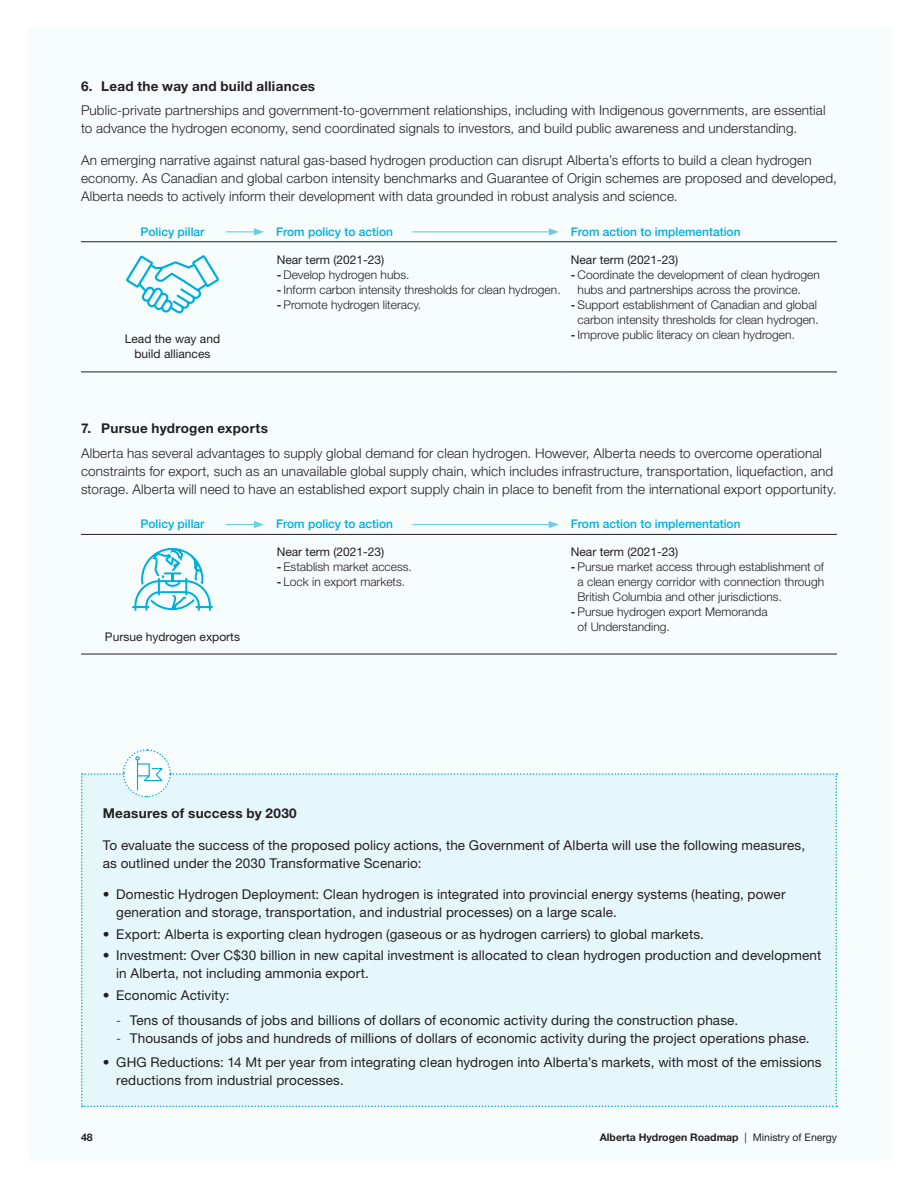
<style>
.page{position:relative;width:918px;height:1188px;background:#fff}
.page>*{position:absolute;margin:0;border:0;box-sizing:border-box;transform-origin:0 0}
.Body_Copy{font:13.5px/18px "Helvetica Neue LT Std";letter-spacing:.01em;color:#231f20}
.Body_Copy-2{font:300 13.5px/18px "Helvetica Neue LT Std";letter-spacing:.01em;color:#231f20}
.Body_Copy-3{font:700 13.5px "Helvetica Neue LT Std";letter-spacing:.02em;color:#231f20}
.t1{font:300 12px/15px "Helvetica Neue LT Std";color:#231f20}
.Table_Data_-_Left_Al{font:12px/15px "Helvetica Neue LT Std";color:#231f20;text-align:center}
.Table_Data_-_Right_A{font:500 12px "Helvetica Neue LT Std";color:#00aedc}
.Table_Data_-_Left_Al-2{font:500 12px "Helvetica Neue LT Std";color:#00aedc}
.Footer_-_Right_Align{font:700 10.5px "Helvetica Neue LT Std";color:#231f20}
.Footer_-_Left_Align{font:700 10.5px "Helvetica Neue LT Std";color:#231f20}
.s1{font-weight:500}
.s2{font-weight:300}
.s3{font-weight:400}
</style>
<div class="page">
<div style="left:28px;top:27px;width:864px;height:1134px;background:#f7fcfd"></div>
<hr style="left:81px;top:372px;width:189px;height:1px;background:#231f20">
<hr style="left:270px;top:372px;width:295px;height:1px;background:#231f20">
<hr style="left:565px;top:372px;width:272px;height:1px;background:#231f20">
<hr style="left:81px;top:241px;width:189px;height:1px;background:#231f20">
<hr style="left:270px;top:241px;width:295px;height:1px;background:#231f20">
<hr style="left:565px;top:241px;width:272px;height:1px;background:#231f20">
<hr style="left:226px;top:231px;width:30px;height:1px;background:#6dcde3">
<svg style="left:254px;top:228px;width:10px;height:8px"></svg>
<hr style="left:413px;top:231px;width:138px;height:1px;background:#6dcde3">
<svg style="left:549px;top:228px;width:10px;height:8px"></svg>
<svg style="left:126px;top:255px;width:93px;height:58px"></svg>
<hr style="left:81px;top:654px;width:189px;height:1px;background:#231f20">
<hr style="left:270px;top:654px;width:295px;height:1px;background:#231f20">
<hr style="left:565px;top:654px;width:272px;height:1px;background:#231f20">
<hr style="left:81px;top:534px;width:189px;height:1px;background:#231f20">
<hr style="left:270px;top:534px;width:295px;height:1px;background:#231f20">
<hr style="left:565px;top:534px;width:272px;height:1px;background:#231f20">
<hr style="left:226px;top:524px;width:30px;height:1px;background:#6dcde3">
<svg style="left:254px;top:521px;width:10px;height:7px"></svg>
<hr style="left:413px;top:524px;width:138px;height:1px;background:#6dcde3">
<svg style="left:549px;top:521px;width:10px;height:7px"></svg>
<svg style="left:132px;top:548px;width:81px;height:63px"></svg>
<svg style="left:81px;top:749px;width:756px;height:358px;background:#e6f7fa"></svg>
<p class="Body_Copy-3" style="left:81px;top:77px;width:236px">6. Lead the way and build alliances</p>
<p class="Body_Copy-2" style="left:81px;top:101px;width:746px">Public-private partnerships and government-to-government relationships, including with Indigenous governments, are essential to advance the hydrogen economy, send coordinated signals to investors, and build public awareness and understanding.</p>
<p class="Body_Copy-2" style="left:81px;top:151px;width:757px">An emerging narrative against natural gas-based hydrogen production can disrupt Alberta’s efforts to build a clean hydrogen economy. As Canadian and global carbon intensity benchmarks and Guarantee of Origin schemes are proposed and developed,<br>Alberta needs to actively inform their development with data grounded in robust analysis and science.</p>
<p class="Table_Data_-_Left_Al-2" style="left:140px;top:224px;width:66px">Policy pillar</p>
<p class="Table_Data_-_Right_A" style="left:276px;top:224px;width:119px">From policy to action</p>
<p class="Table_Data_-_Right_A" style="left:571px;top:224px;width:171px">From action to implementation</p>
<p class="Table_Data_-_Left_Al" style="left:125px;top:331px;width:97px">Lead the way and build alliances</p>
<p class="Table_Data_-_Left_Al" style="left:277px;top:252px;width:109px">Near term (2021-23)</p>
<p class="t1" style="left:277px;top:267px;width:134px"><span class="s1">-</span> Develop hydrogen hubs.</p>
<p class="t1" style="left:277px;top:282px;width:285px"><span class="s1">-</span> Inform carbon intensity thresholds for clean hydrogen.</p>
<p class="t1" style="left:277px;top:297px;width:146px"><span class="s1">-</span> Promote hydrogen literacy.</p>
<p class="Table_Data_-_Left_Al" style="left:571px;top:252px;width:109px">Near term (2021-23)</p>
<p class="t1" style="left:578px;top:267px;width:244px;text-indent:-7px"><span class="s1">-</span> Coordinate the development of clean hydrogen hubs and partnerships across the province.</p>
<p class="t1" style="left:571px;top:297px;width:249px;text-align:center"><span class="s1">-</span> Support establishment of Canadian and global carbon intensity thresholds for clean hydrogen.</p>
<p class="t1" style="left:571px;top:327px;width:226px"><span class="s1">-</span> Improve public literacy on clean hydrogen.</p>
<p class="Body_Copy-3" style="left:81px;top:420px;width:188px">7. Pursue hydrogen exports</p>
<p class="Body_Copy-2" style="left:81px;top:443px;width:757px">Alberta has several advantages to supply global demand for clean hydrogen. However, Alberta needs to overcome operational constraints for export, such as an unavailable global supply chain, which includes infrastructure, transportation, liquefaction, and storage. Alberta will need to have an established export supply chain in place to benefit from the international export opportunity.</p>
<p class="Table_Data_-_Left_Al-2" style="left:140px;top:517px;width:66px">Policy pillar</p>
<p class="Table_Data_-_Right_A" style="left:276px;top:517px;width:119px">From policy to action</p>
<p class="Table_Data_-_Right_A" style="left:571px;top:517px;width:171px">From action to implementation</p>
<p class="Table_Data_-_Left_Al" style="left:105px;top:629px;width:137px">Pursue hydrogen exports</p>
<p class="Table_Data_-_Left_Al" style="left:277px;top:545px;width:109px">Near term (2021-23)</p>
<p class="t1" style="left:277px;top:559px;width:137px"><span class="s1">-</span> Establish market access.</p>
<p class="t1" style="left:277px;top:574px;width:130px"><span class="s1">-</span> Lock in export markets.</p>
<p class="Table_Data_-_Left_Al" style="left:571px;top:545px;width:109px">Near term (2021-23)</p>
<p class="t1" style="left:578px;top:559px;width:248px;text-align:justify;text-indent:-7px"><span class="s1">-</span> Pursue market access through establishment of a clean energy corridor with connection through British Columbia and other jurisdictions.</p>
<p class="t1" style="left:578px;top:604px;width:192px;text-indent:-7px"><span class="s1">-</span> Pursue hydrogen export Memoranda of Understanding.</p>
<p class="Body_Copy-3" style="left:103px;top:805px;width:196px">Measures of success by 2030</p>
<p class="Body_Copy" style="left:103px;top:836px;width:704px">To evaluate the success of the proposed policy actions, the Government of Alberta will use the following measures, as outlined under the 2030 Transformative Scenario:</p>
<p class="Body_Copy" style="left:116px;top:885px;width:671px;text-indent:-14px"><span class="s2">•</span> Domestic Hydrogen Deployment: Clean hydrogen is integrated into provincial energy systems (heating, power generation and storage, transportation, and industrial processes) on a large scale.</p>
<p class="Body_Copy" style="left:103px;top:925px;width:603px"><span class="s2">•</span> Export: Alberta is exporting clean hydrogen (gaseous or as hydrogen carriers) to global markets.</p>
<p class="Body_Copy" style="left:116px;top:946px;width:707px;text-indent:-14px"><span class="s2">•</span> Investment: Over C$30 billion in new capital investment is allocated to clean hydrogen production and development in Alberta, not including ammonia export.</p>
<p class="Body_Copy" style="left:103px;top:986px;width:128px"><span class="s2">•</span> Economic Activity:</p>
<p class="Body_Copy" style="left:116px;top:1011px;width:624px"><span class="s2">-</span> Tens of thousands of jobs and billions of dollars of economic activity during the construction phase.</p>
<p class="Body_Copy" style="left:116px;top:1029px;width:695px"><span class="s2">-</span> Thousands of jobs and hundreds of millions of dollars of economic activity during the project operations phase.</p>
<p class="Body_Copy" style="left:116px;top:1053px;width:707px;text-indent:-14px"><span class="s2">•</span> GHG Reductions: 14 Mt per year from integrating clean hydrogen into Alberta’s markets, with most of the emissions reductions from industrial processes.</p>
<p class="Footer_-_Left_Align" style="left:81px;top:1131px;width:13px">48</p>
<p class="Footer_-_Right_Align" style="left:600px;top:1131px;width:239px">Alberta Hydrogen Roadmap <span class="s3">| Ministry of Energy</span></p>
</div>
